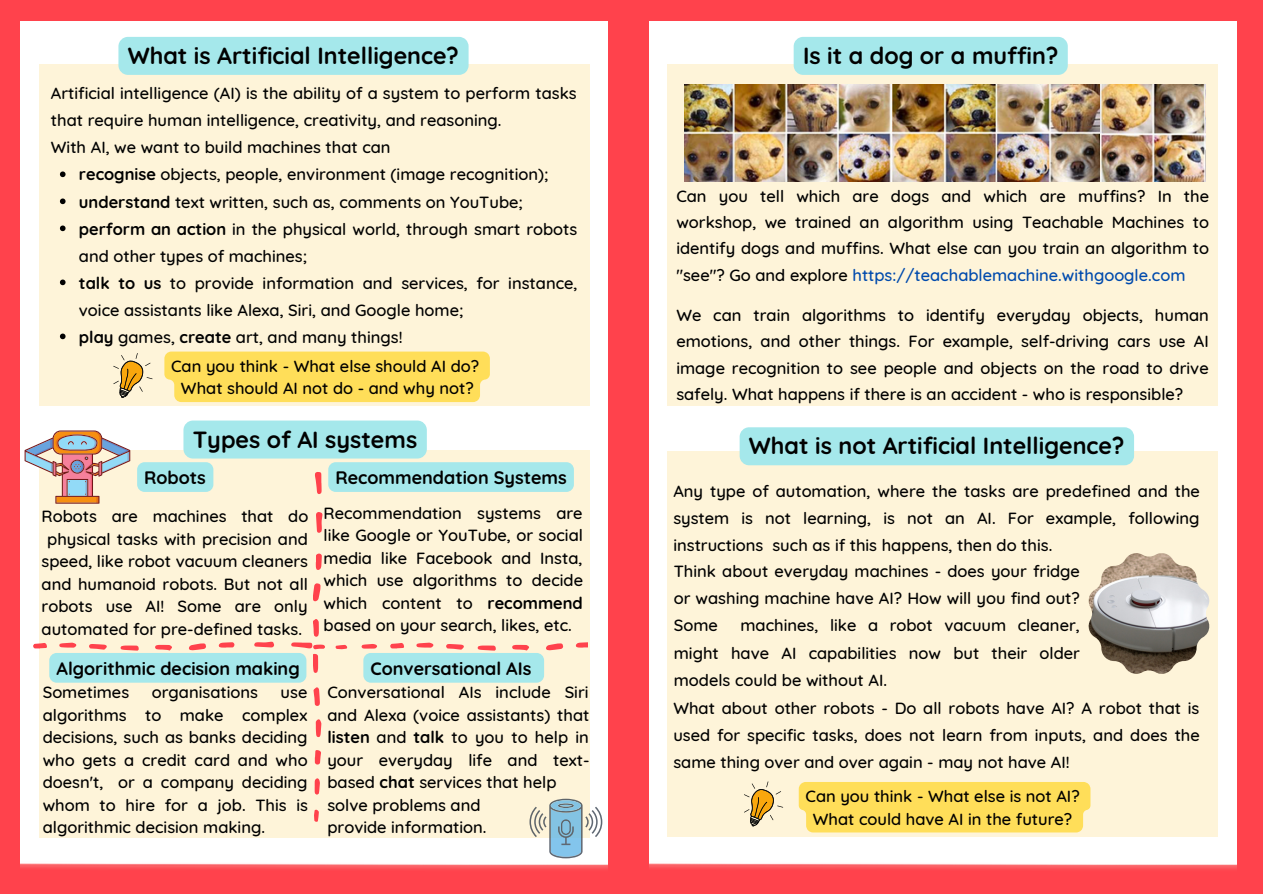
<style>
.page{position:relative;width:1263px;height:894px;background:#fff}
.page>*{position:absolute;margin:0;border:0;box-sizing:border-box;transform-origin:0 0}
.t1{font:700 23.25px "Quicksand";color:#010101}
.t2{font:700 18px "Quicksand";color:#010101}
.t3{font:500 16.5px/22.5px "Quicksand";color:#000;text-align:justify}
.t4{font:500 16.5px/27px "Quicksand";color:#010101;text-align:justify}
.s1{font-weight:700}
.s2{color:#004aad}
</style>
<div class="page">
<div style="left:0;top:0;width:1263px;height:893px;background:#ff424c"></div>
<img style="left:21px;top:22px;width:587px;height:847px">
<div style="left:649px;top:22px;width:587px;height:847px;background:#fff"></div>
<div style="left:39px;top:450px;width:550px;height:386px;background:#fef4d9"></div>
<div style="left:39px;top:64px;width:550px;height:342px;background:#fef4d9"></div>
<div style="left:668px;top:64px;width:550px;height:342px;background:#fef4d9"></div>
<div style="left:668px;top:451px;width:550px;height:386px;background:#fef4d9"></div>
<img style="left:685px;top:84px;width:520px;height:98px">
<div style="left:164px;top:351px;width:326px;height:51px;background:#ffde59"></div>
<svg style="left:113px;top:353px;width:40px;height:45px"></svg>
<img style="left:1089px;top:553px;width:120px;height:120px">
<div style="left:799px;top:782px;width:291px;height:50px;background:#ffde59"></div>
<svg style="left:744px;top:781px;width:39px;height:45px"></svg>
<svg style="left:25px;top:430px;width:105px;height:73px"></svg>
<svg style="left:529px;top:798px;width:73px;height:60px"></svg>
<svg style="left:60px;top:171px;width:6px;height:6px"></svg>
<svg style="left:60px;top:198px;width:6px;height:6px"></svg>
<svg style="left:60px;top:225px;width:6px;height:6px"></svg>
<svg style="left:60px;top:279px;width:6px;height:6px"></svg>
<svg style="left:60px;top:333px;width:6px;height:6px"></svg>
<div style="left:794px;top:37px;width:274px;height:38px;background:#a5e8eb;border-radius:9px"></div>
<div style="left:118px;top:37px;width:351px;height:38px;background:#a5e8eb"></div>
<div style="left:740px;top:427px;width:394px;height:38px;background:#a5e8eb"></div>
<div style="left:183px;top:420px;width:244px;height:38px;background:#a5e8eb;border-radius:9px"></div>
<div style="left:328px;top:462px;width:246px;height:30px;background:#a5e8eb;border-radius:7px"></div>
<div style="left:363px;top:652px;width:181px;height:30px;background:#a5e8eb;border-radius:7px"></div>
<div style="left:137px;top:462px;width:76px;height:30px;background:#a5e8eb;border-radius:7px"></div>
<div style="left:49px;top:652px;width:257px;height:30px;background:#a5e8eb;border-radius:7px"></div>
<svg style="left:189px;top:643px;width:17px;height:7px"></svg>
<svg style="left:254px;top:641px;width:20px;height:6px"></svg>
<svg style="left:120px;top:645px;width:19px;height:5px"></svg>
<svg style="left:89px;top:644px;width:18px;height:5px"></svg>
<svg style="left:155px;top:644px;width:17px;height:6px"></svg>
<svg style="left:219px;top:642px;width:16px;height:5px"></svg>
<svg style="left:59px;top:642px;width:17px;height:5px"></svg>
<svg style="left:33px;top:642px;width:14px;height:6px"></svg>
<svg style="left:315px;top:472px;width:7px;height:22px"></svg>
<svg style="left:313px;top:583px;width:8px;height:18px"></svg>
<svg style="left:316px;top:512px;width:6px;height:20px"></svg>
<svg style="left:313px;top:687px;width:7px;height:18px"></svg>
<svg style="left:313px;top:619px;width:6px;height:17px"></svg>
<svg style="left:316px;top:553px;width:6px;height:17px"></svg>
<svg style="left:316px;top:719px;width:5px;height:18px"></svg>
<svg style="left:315px;top:750px;width:6px;height:14px"></svg>
<svg style="left:315px;top:778px;width:5px;height:16px"></svg>
<svg style="left:314px;top:809px;width:5px;height:12px"></svg>
<svg style="left:546px;top:643px;width:17px;height:7px"></svg>
<svg style="left:478px;top:645px;width:18px;height:5px"></svg>
<svg style="left:446px;top:644px;width:18px;height:5px"></svg>
<svg style="left:512px;top:644px;width:17px;height:6px"></svg>
<svg style="left:576px;top:642px;width:11px;height:5px"></svg>
<svg style="left:416px;top:642px;width:18px;height:5px"></svg>
<svg style="left:390px;top:643px;width:14px;height:5px"></svg>
<svg style="left:362px;top:644px;width:15px;height:4px"></svg>
<svg style="left:291px;top:642px;width:34px;height:30px"></svg>
<svg style="left:335px;top:644px;width:12px;height:5px"></svg>
<p class="t1" style="left:128px;top:41px;width:333px">What is Artificial Intelligence?</p>
<p class="t1" style="left:803px;top:41px;width:257px">Is it a dog or a muffin?</p>
<p class="t4" style="left:51px;top:80px;width:527px">Artificial intelligence (AI) is the ability of a system to perform tasks that require human intelligence, creativity, and reasoning.</p>
<p class="t4" style="left:51px;top:134px;width:341px">With AI, we want to build machines that can</p>
<p class="t4" style="left:79px;top:161px;width:471px"><span class="s1">recognise</span> objects, people, environment (image recognition);</p>
<p class="t4" style="left:79px;top:188px;width:445px"><span class="s1">understand</span> text written, such as, comments on YouTube;</p>
<p class="t4" style="left:79px;top:215px;width:500px"><span class="s1">perform an action</span> in the physical world, through smart robots and other types of machines;</p>
<p class="t4" style="left:79px;top:269px;width:500px"><span class="s1">talk to us</span> to provide information and services, for instance, voice assistants like Alexa, Siri, and Google home;</p>
<p class="t4" style="left:79px;top:323px;width:325px"><span class="s1">play</span> games, <span class="s1">create</span> art, and many things!</p>
<p class="t3" style="left:171px;top:354px;width:310px">Can you think - What else should AI do?</p>
<p class="t3" style="left:181px;top:377px;width:294px">What should AI not do - and why not?</p>
<p class="t1" style="left:193px;top:424px;width:226px">Types of AI systems</p>
<p class="t2" style="left:335px;top:465px;width:233px">Recommendation Systems</p>
<p class="t2" style="left:144px;top:465px;width:63px">Robots</p>
<p class="t3" style="left:42px;top:504px;width:268px;text-align:center">Robots are machines that do physical tasks with precision and speed, like robot vacuum cleaners and humanoid robots. But not all robots use AI! Some are only automated for pre-defined tasks.</p>
<p class="t2" style="left:57px;top:656px;width:245px">Algorithmic decision making</p>
<p class="t3" style="left:324px;top:501px;width:261px">Recommendation systems are like Google or YouTube, or social media like Facebook and Insta, which use algorithms to decide which content to <span class="s1">recommend </span>based on your search, likes, etc.</p>
<p class="t2" style="left:370px;top:656px;width:162px">Conversational AIs</p>
<p class="t3" style="left:43px;top:680px;width:267px;text-indent:238px">use algorithms to make complex decisions, such as banks deciding who gets a credit card and who doesn't, or a company deciding whom to hire for a job. This is algorithmic decision making.</p>
<p class="t3" style="left:327px;top:680px;width:264px">Conversational AIs include Siri and Alexa (voice assistants) that <span class="s1">listen</span> and <span class="s1">talk</span> to you to help in your everyday life and text&shy;based <span class="s1">chat</span> services that help</p>
<p class="t3" style="left:43px;top:680px;width:88px">Sometimes</p>
<p class="t3" style="left:152px;top:680px;width:108px">organisations</p>
<p class="t3" style="left:327px;top:793px;width:155px">solve problems and</p>
<p class="t3" style="left:327px;top:815px;width:161px">provide information.</p>
<p class="t3" style="left:676px;top:182px;width:534px;line-height:26.2px">Can you tell which are dogs and which are muffins? In the workshop, we trained an algorithm using Teachable Machines to identify dogs and muffins. What else can you train an algorithm to "see"? Go and explore <span class="s2">https://teachablemachine.withgoogle.com</span></p>
<p class="t3" style="left:676px;top:302px;width:534px;line-height:26.2px">We can train algorithms to identify everyday objects, human emotions, and other things. For example, self-driving cars use AI image recognition to see people and objects on the road to drive safely. What happens if there is an accident - who is responsible?</p>
<p class="t1" style="left:749px;top:431px;width:377px">What is not Artificial Intelligence?</p>
<p class="t4" style="left:673px;top:477px;width:528px">Any type of automation, where the tasks are predefined and the system is not learning, is not an AI. For example, following instructions such as if this happens, then do this.</p>
<p class="t4" style="left:674px;top:557px;width:408px">Think about everyday machines - does your fridge or washing machine have AI? How will you find out?<br>Some</p>
<p class="t4" style="left:674px;top:611px;width:408px;text-indent:67px">machines, like a robot vacuum cleaner, might have AI capabilities now but their older models could be without AI.</p>
<p class="t4" style="left:673px;top:694px;width:528px">What about other robots - Do all robots have AI? A robot that is used for specific tasks, does not learn from inputs, and does the same thing over and over again - may not have AI!</p>
<p class="t3" style="left:805px;top:784px;width:276px">Can you think - What else is not AI?</p>
<p class="t3" style="left:813px;top:807px;width:261px">What could have AI in the future?</p>
</div>
